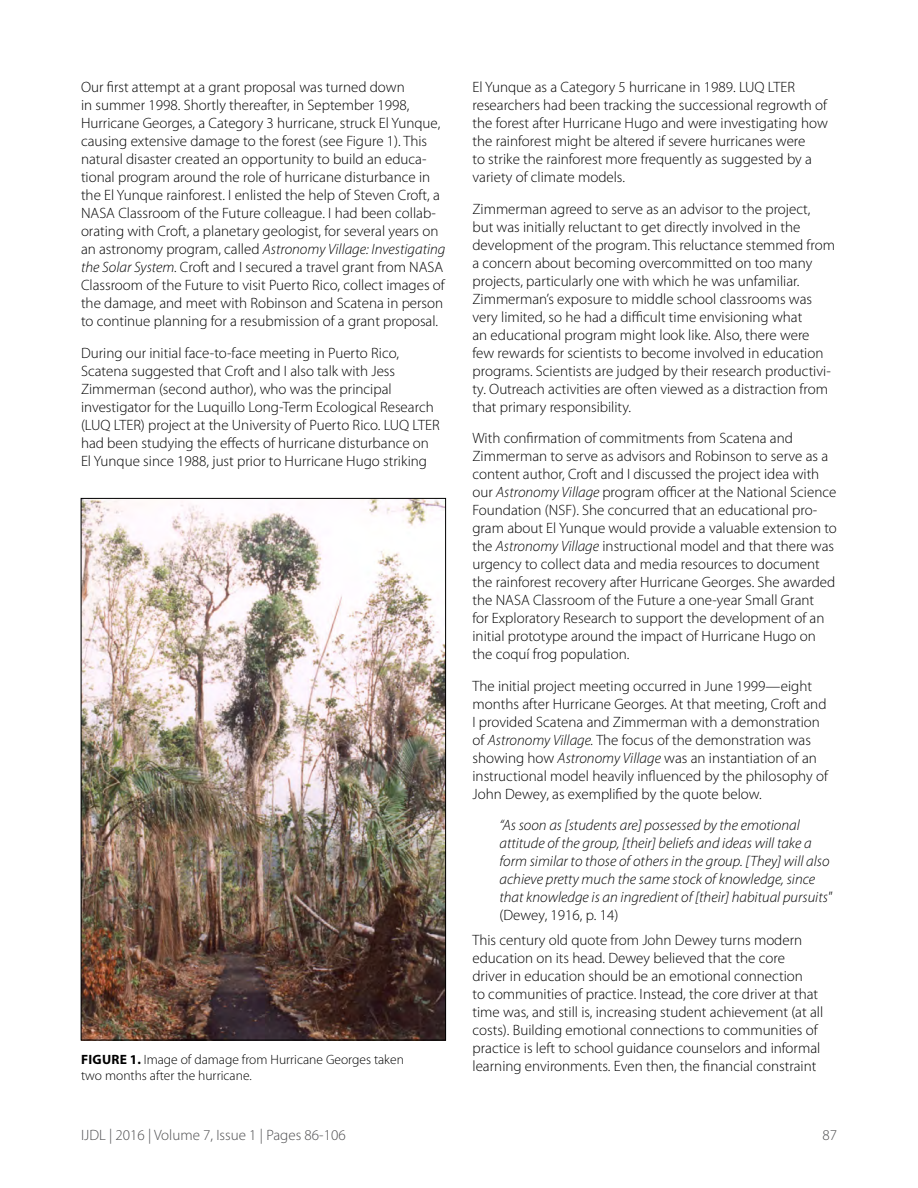
<style>
.page{position:relative;width:918px;height:1188px;background:#fff}
.page>*{position:absolute;margin:0;border:0;box-sizing:border-box;transform-origin:0 0}
.t1{font:300 15px/18px "Myriad Pro";color:#000}
.t2{font:italic 300 15px/18px "Myriad Pro";color:#000}
.t3{font:300 15px "Myriad Pro";color:#4d4d4f}
.t4{font:300 13.5px/16.2px "Myriad Pro";color:#000}
.s1{font-style:italic}
.s2{font-weight:700}
</style>
<div class="page">
<img style="left:83px;top:500px;width:361px;height:538px">
<p class="t1" style="left:81px;top:79px;width:366px">Our first attempt at a grant proposal was turned down<br>in summer 1998. Shortly thereafter, in September 1998, Hurricane Georges, a Category 3 hurricane, struck El Yunque, causing extensive damage to the forest (see Figure 1). This natural disaster created an opportunity to build an educa&shy;tional program around the role of hurricane disturbance in the El Yunque rainforest. I enlisted the help of Steven Croft, a NASA Classroom of the Future colleague. I had been collab&shy;orating with Croft, a planetary geologist, for several years on an astronomy program, called <span class="s1">Astronomy Village: Investigating the Solar System.</span> Croft and I secured a travel grant from NASA Classroom of the Future to visit Puerto Rico, collect images of the damage, and meet with Robinson and Scatena in person to continue planning for a resubmission of a grant proposal.</p>
<p class="t1" style="left:81px;top:344px;width:360px">During our initial face-to-face meeting in Puerto Rico, Scatena suggested that Croft and I also talk with Jess Zimmerman (second author), who was the principal investigator for the Luquillo Long-Term Ecological Research (LUQ LTER) project at the University of Puerto Rico. LUQ LTER had been studying the effects of hurricane disturbance on El Yunque since 1988, just prior to Hurricane Hugo striking</p>
<p class="t4" style="left:81px;top:1051px;width:324px"><span class="s2">FIGURE 1.</span> Image of damage from Hurricane Georges taken two months after the hurricane.</p>
<p class="t1" style="left:472px;top:79px;width:357px">El Yunque as a Category 5 hurricane in 1989. LUQ LTER researchers had been tracking the successional regrowth of the forest after Hurricane Hugo and were investigating how the rainforest might be altered if severe hurricanes were<br>to strike the rainforest more frequently as suggested by a variety of climate models.</p>
<p class="t1" style="left:472px;top:200px;width:364px">Zimmerman agreed to serve as an advisor to the project, but was initially reluctant to get directly involved in the development of the program. This reluctance stemmed from a concern about becoming overcommitted on too many projects, particularly one with which he was unfamiliar.<br>Zimmerman’s exposure to middle school classrooms was very limited, so he had a difficult time envisioning what<br>an educational program might look like. Also, there were few rewards for scientists to become involved in education programs. Scientists are judged by their research productivi&shy;ty. Outreach activities are often viewed as a distraction from that primary responsibility.</p>
<p class="t1" style="left:472px;top:430px;width:366px">With confirmation of commitments from Scatena and Zimmerman to serve as advisors and Robinson to serve as a content author, Croft and I discussed the project idea with our <span class="s1">Astronomy Village</span> program officer at the National Science Foundation (NSF). She concurred that an educational pro&shy;gram about El Yunque would provide a valuable extension to the <span class="s1">Astronomy Village</span> instructional model and that there was urgency to collect data and media resources to document the rainforest recovery after Hurricane Georges. She awarded the NASA Classroom of the Future a one-year Small Grant<br>for Exploratory Research to support the development of an initial prototype around the impact of Hurricane Hugo on the coquí frog population.</p>
<p class="t1" style="left:472px;top:677px;width:357px">The initial project meeting occurred in June 1999—eight months after Hurricane Georges. At that meeting, Croft and I provided Scatena and Zimmerman with a demonstration of <span class="s1">Astronomy Village.</span> The focus of the demonstration was showing how <span class="s1">Astronomy Village</span> was an instantiation of an instructional model heavily influenced by the philosophy of John Dewey, as exemplified by the quote below.</p>
<p class="t2" style="left:500px;top:817px;width:334px">“As soon as [students are] possessed by the emotional attitude of the group, [their] beliefs and ideas will take a form similar to those of others in the group. [They] will also achieve pretty much the same stock of knowledge, since that knowledge is an ingredient of [their] habitual pursuits"</p>
<p class="t1" style="left:472px;top:903px;width:331px;line-height:24.8px;text-indent:27px">(Dewey, 1916, p. 14)<br>This century old quote from John Dewey turns modern</p>
<p class="t1" style="left:472px;top:949px;width:352px">education on its head. Dewey believed that the core<br>driver in education should be an emotional connection<br>to communities of practice. Instead, the core driver at that time was, and still is, increasing student achievement (at all costs). Building emotional connections to communities of practice is left to school guidance counselors and informal learning environments. Even then, the financial constraint</p>
<p class="t3" style="left:81px;top:1126px;width:266px">IJDL | 2016 | Volume 7, Issue 1 | Pages 86-106</p>
<p class="t3" style="left:822px;top:1126px;width:16px">87</p>
</div>
